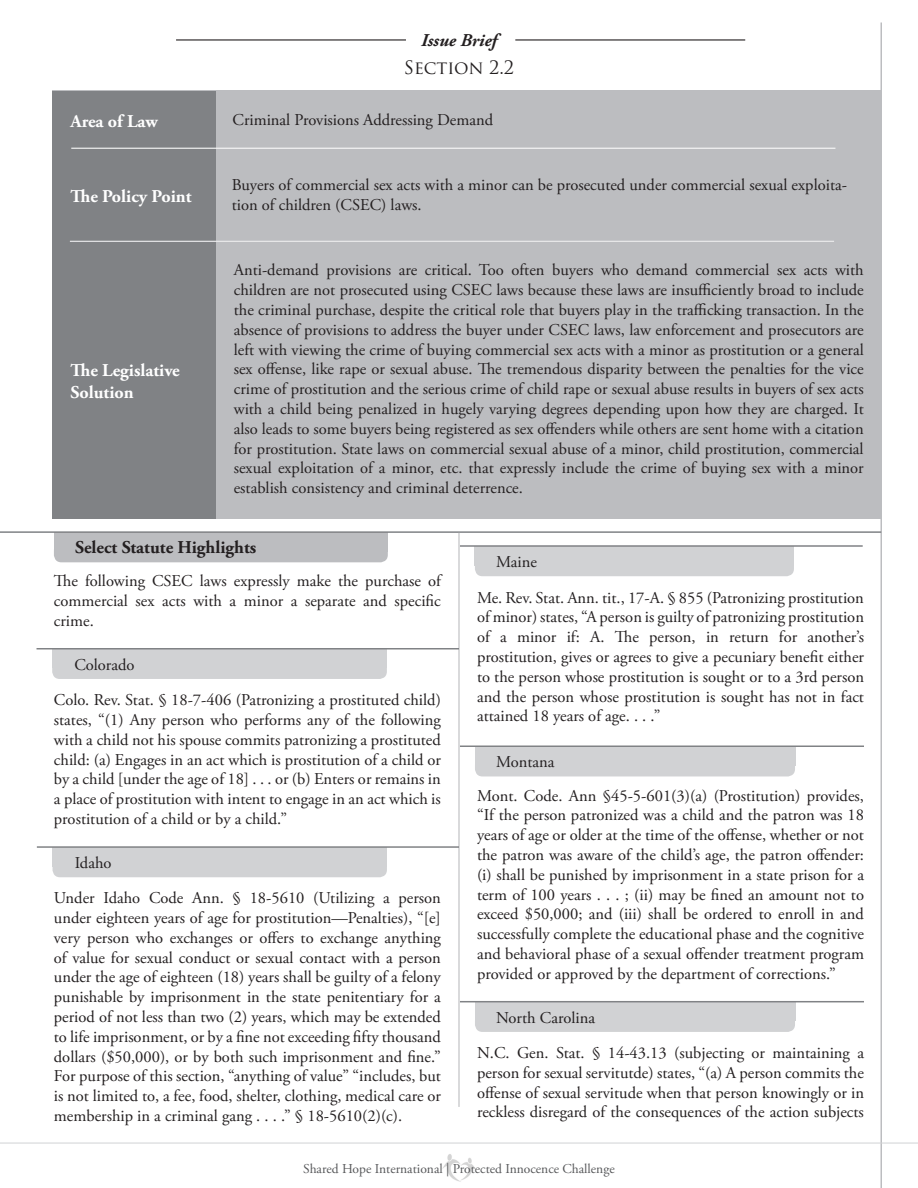
<style>
.page{position:relative;width:918px;height:1188px;background:#fff}
.page>*{position:absolute;margin:0;border:0;box-sizing:border-box;transform-origin:0 0}
.t1{font:700 18px/21.6px "Adobe Garamond Pro";color:#fff}
.t2{font:700 18px "Adobe Garamond Pro";color:#231f20}
.t3{font:italic 700 18px "Adobe Garamond Pro";color:#231f20}
.t4{font:18px "Trajan Pro";color:#231f20}
.t5{font:16.5px/19.8px "Adobe Garamond Pro";color:#231f20;text-align:justify}
.t6{font:13.5px "Adobe Garamond Pro";color:#57585a}
</style>
<div class="page">
<hr style="left:880px;top:22px;width:2px;height:1166px;background:#bcbdc0">
<img style="left:442px;top:1154px;width:34px;height:28px">
<hr style="left:0;top:1143px;width:918px;height:1px;background:#d1d2d4">
<hr style="left:515px;top:39px;width:230px;height:2px;background:#231f20">
<hr style="left:176px;top:39px;width:230px;height:2px;background:#231f20">
<div style="left:52px;top:90px;width:829px;height:429px;background:#bcbdc0"></div>
<div style="left:52px;top:91px;width:164px;height:428px;background:#808285"></div>
<hr style="left:71px;top:148px;width:764px;height:1px;background:#f9f9f9">
<hr style="left:70px;top:241px;width:764px;height:1px;background:#ededee">
<div style="left:54px;top:532px;width:334px;height:19px;background:#bcbdc0"></div>
<div style="left:54px;top:543px;width:334px;height:19px;background:#bcbdc0;border-radius:8px"></div>
<hr style="left:0;top:531px;width:881px;height:2px;background:#808285">
<hr style="left:458px;top:533px;width:2px;height:574px;background:#bcbdc0">
<div style="left:52px;top:649px;width:335px;height:19px;background:#d1d2d4"></div>
<div style="left:52px;top:660px;width:335px;height:19px;background:#d1d2d4;border-radius:8px"></div>
<hr style="left:37px;top:648px;width:422px;height:2px;background:#808285">
<div style="left:53px;top:847px;width:334px;height:19px;background:#d1d2d4"></div>
<div style="left:53px;top:858px;width:334px;height:19px;background:#d1d2d4;border-radius:8px"></div>
<hr style="left:37px;top:846px;width:422px;height:2px;background:#808285">
<div style="left:475px;top:546px;width:319px;height:19px;background:#d1d2d4"></div>
<div style="left:475px;top:557px;width:319px;height:19px;background:#d1d2d4;border-radius:8px"></div>
<hr style="left:460px;top:545px;width:403px;height:2px;background:#808285">
<div style="left:475px;top:746px;width:320px;height:19px;background:#d1d2d4"></div>
<div style="left:475px;top:757px;width:320px;height:19px;background:#d1d2d4;border-radius:8px"></div>
<hr style="left:460px;top:746px;width:404px;height:1px;background:#808285">
<div style="left:475px;top:1002px;width:320px;height:19px;background:#d1d2d4"></div>
<div style="left:475px;top:1013px;width:320px;height:19px;background:#d1d2d4;border-radius:8px"></div>
<hr style="left:460px;top:1001px;width:404px;height:1px;background:#808285">
<p class="t1" style="left:70px;top:111px;width:89px">Area of Law</p>
<p class="t1" style="left:70px;top:186px;width:123px">The Policy Point</p>
<p class="t1" style="left:70px;top:360px;width:111px">The Legislative<br>Solution</p>
<p class="t3" style="left:421px;top:30px;width:77px">Issue Brief</p>
<p class="t4" style="left:404px;top:56px;width:112px">SECTION 2.2</p>
<p class="t5" style="left:233px;top:110px;width:262px">Criminal Provisions Addressing Demand</p>
<p class="t5" style="left:232px;top:175px;width:617px">Buyers of commercial sex acts with a minor can be prosecuted under commercial sexual exploita&shy;tion of children (CSEC) laws.</p>
<p class="t5" style="left:234px;top:261px;width:632px">Anti-demand provisions are critical. Too often buyers who demand commercial sex acts with children are not prosecuted using CSEC laws because these laws are insufficiently broad to include the criminal purchase, despite the critical role that buyers play in the trafficking transaction. In the absence of provisions to address the buyer under CSEC laws, law enforcement and prosecutors are left with viewing the crime of buying commercial sex acts with a minor as prostitution or a general sex offense, like rape or sexual abuse. The tremendous disparity between the penalties for the vice crime of prostitution and the serious crime of child rape or sexual abuse results in buyers of sex acts with a child being penalized in hugely varying degrees depending upon how they are charged. It also leads to some buyers being registered as sex offenders while others are sent home with a citation for prostitution. State laws on commercial sexual abuse of a minor, child prostitution, commercial sexual exploitation of a minor, etc. that expressly include the crime of buying sex with a minor establish consistency and criminal deterrence.</p>
<p class="t2" style="left:75px;top:537px;width:183px">Select Statute Highlights</p>
<p class="t5" style="left:54px;top:572px;width:388px">The following CSEC laws expressly make the purchase of commercial sex acts with a minor a separate and specific crime.</p>
<p class="t5" style="left:74px;top:655px;width:62px">Colorado</p>
<p class="t5" style="left:54px;top:691px;width:389px">Colo. Rev. Stat. § 18-7-406 (Patronizing a prostituted child) states, “(1) Any person who performs any of the following with a child not his spouse commits patronizing a prostituted child: (a) Engages in an act which is prostitution of a child or by a child [under the age of 18] . . . or (b) Enters or remains in a place of prostitution with intent to engage in an act which is prostitution of a child or by a child.”</p>
<p class="t5" style="left:75px;top:854px;width:38px">Idaho</p>
<p class="t5" style="left:54px;top:889px;width:389px">Under Idaho Code Ann. § 18-5610 (Utilizing a person under eighteen years of age for prostitution—Penalties), “[e] very person who exchanges or offers to exchange anything of value for sexual conduct or sexual contact with a person under the age of eighteen (18) years shall be guilty of a felony punishable by imprisonment in the state penitentiary for a period of not less than two (2) years, which may be extended to life imprisonment, or by a fine not exceeding fifty thousand dollars ($50,000), or by both such imprisonment and fine.” For purpose of this section, “anything of value” “includes, but is not limited to, a fee, food, shelter, clothing, medical care or membership in a criminal gang . . . .” § 18-5610(2)(c).</p>
<p class="t5" style="left:496px;top:553px;width:42px">Maine</p>
<p class="t5" style="left:477px;top:588px;width:389px">Me. Rev. Stat. Ann. tit., 17-A. § 855 (Patronizing prostitution of minor) states, “A person is guilty of patronizing prostitution of a minor if: A. The person, in return for another’s prostitution, gives or agrees to give a pecuniary benefit either to the person whose prostitution is sought or to a 3rd person and the person whose prostitution is sought has not in fact attained 18 years of age. . . .”</p>
<p class="t5" style="left:496px;top:753px;width:60px">Montana</p>
<p class="t5" style="left:477px;top:786px;width:389px">Mont. Code. Ann §45-5-601(3)(a) (Prostitution) provides, “If the person patronized was a child and the patron was 18 years of age or older at the time of the offense, whether or not the patron was aware of the child’s age, the patron offender: (i) shall be punished by imprisonment in a state prison for a term of 100 years . . . ; (ii) may be fined an amount not to exceed $50,000; and (iii) shall be ordered to enroll in and successfully complete the educational phase and the cognitive and behavioral phase of a sexual offender treatment program provided or approved by the department of corrections.”</p>
<p class="t5" style="left:496px;top:1008px;width:100px">North Carolina</p>
<p class="t5" style="left:477px;top:1043px;width:389px">N.C. Gen. Stat. § 14-43.13 (subjecting or maintaining a person for sexual servitutde) states, “(a) A person commits the offense of sexual servitude when that person knowingly or in reckless disregard of the consequences of the action subjects</p>
<p class="t6" style="left:303px;top:1160px;width:313px">Shared Hope International | Protected Innocence Challenge</p>
</div>
